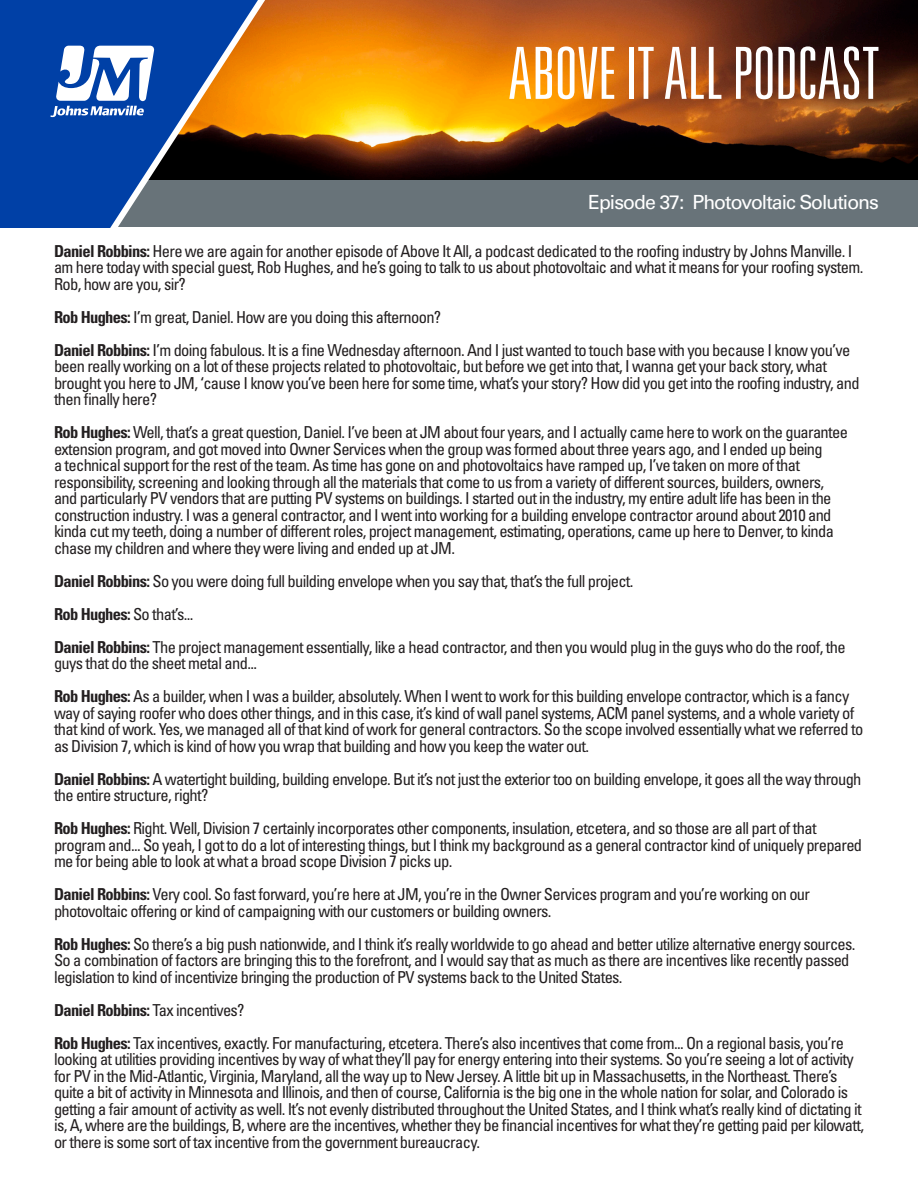
<style>
.page{position:relative;width:918px;height:1188px;background:#fff}
.page>*{position:absolute;margin:0;border:0;box-sizing:border-box;transform-origin:0 0}
.t1{font:300 ultra-condensed 72px "Univers LT Std";letter-spacing:-.005em;color:#fff}
.t2{font:19.5px "Univers LT Std";letter-spacing:-.05em;color:#fff}
.t3{font:condensed 16.5px/16.5px "Univers LT Std";letter-spacing:-.04em;color:#231f20}
.t4{font:700 condensed 16.5px "Univers LT Std";letter-spacing:-.04em;color:#231f20}
.s1{font-weight:700}
.s2{font-weight:400}
</style>
<div class="page">
<img style="left:279px;top:0;width:639px;height:180px">
<div style="left:0;top:180px;width:918px;height:47px;background:#687379"></div>
<svg style="left:0;top:0;width:279px;height:228px;background:#36507d"></svg>
<svg style="left:50px;top:46px;width:104px;height:71px"></svg>
<h1 class="t1" style="left:508px;top:36px;width:373px">ABOVE IT ALL PODCAST</h1>
<p class="t2" style="left:588px;top:191px;width:292px">Episode 37: Photovoltaic Solutions</p>
<p class="t3" style="left:54px;top:242px;width:811px"><span class="s1">Daniel Robbins:</span> Here we are again for another episode of Above It All, a podcast dedicated to the roofing industry by Johns Manville. I am here today with special guest, Rob Hughes, and he’s going to talk to us about photovoltaic and what it means for your roofing system.<br>Rob, how are you, sir?</p>
<p class="t3" style="left:54px;top:308px;width:389px"><span class="s1">Rob Hughes:</span> I’m great, Daniel. How are you doing this afternoon?</p>
<p class="t3" style="left:54px;top:341px;width:807px"><span class="s1">Daniel Robbins:</span> I’m doing fabulous. It is a fine Wednesday afternoon. And I just wanted to touch base with you because I know you’ve been really working on a lot of these projects related to photovoltaic, but before we get into that, I wanna get your back story, what brought you here to JM, ‘cause I know you’ve been here for some time, what’s your story? How did you get into the roofing industry, and then finally here?</p>
<p class="t3" style="left:54px;top:424px;width:795px"><span class="s1">Rob Hughes:</span> Well, that’s a great question, Daniel. I’ve been at JM about four years, and I actually came here to work on the guarantee extension program, and got moved into Owner Services when the group was formed about three years ago, and I ended up being<br>a technical support for the rest of the team. As time has gone on and photovoltaics have ramped up, I’ve taken on more of that responsibility, screening and looking through all the materials that come to us from a variety of different sources, builders, owners, and particularly PV vendors that are putting PV systems on buildings. I started out in the industry, my entire adult life has been in the construction industry. I was a general contractor, and I went into working for a building envelope contractor around about 2010 and kinda cut my teeth, doing a number of different roles, project management, estimating, operations, came up here to Denver, to kinda chase my children and where they were living and ended up at JM.</p>
<p class="t3" style="left:54px;top:572px;width:581px"><span class="s1">Daniel Robbins:</span> So you were doing full building envelope when you say that, that’s the full project.</p>
<p class="t3" style="left:54px;top:605px;width:141px"><span class="s1">Rob Hughes:</span> So that’s...</p>
<p class="t3" style="left:54px;top:638px;width:793px"><span class="s1">Daniel Robbins:</span> The project management essentially, like a head contractor, and then you would plug in the guys who do the roof, the guys that do the sheet metal and...</p>
<p class="t3" style="left:54px;top:688px;width:811px"><span class="s1">Rob Hughes:</span> As a builder, when I was a builder, absolutely. When I went to work for this building envelope contractor, which is a fancy way of saying roofer who does other things, and in this case, it’s kind of wall panel systems, ACM panel systems, and a whole variety of that kind of work. Yes, we managed all of that kind of work for general contractors. So the scope involved essentially what we referred to as Division 7, which is kind of how you wrap that building and how you keep the water out.</p>
<p class="t3" style="left:54px;top:770px;width:809px"><span class="s1">Daniel Robbins:</span> A watertight building, building envelope. But it’s not just the exterior too on building envelope, it goes all the way through the entire structure, right?</p>
<p class="t3" style="left:54px;top:820px;width:810px"><span class="s1">Rob Hughes:</span> Right. Well, Division 7 certainly incorporates other components, insulation, etcetera, and so those are all part of that program and... So yeah, I got to do a lot of interesting things, but I think my background as a general contractor kind of uniquely prepared me for being able to look at what a broad scope Division 7 picks up.</p>
<p class="t3" style="left:54px;top:886px;width:758px"><span class="s1">Daniel Robbins:</span> Very cool. So fast forward, you’re here at JM, you’re in the Owner Services program and you’re working on our photovoltaic offering or kind of campaigning with our customers or building owners.</p>
<p class="t3" style="left:54px;top:935px;width:803px"><span class="s1">Rob Hughes:</span> So there’s a big push nationwide, and I think it’s really worldwide to go ahead and better utilize alternative energy sources.<br>So a combination of factors are bringing this to the forefront, and I would say that as much as there are incentives like recently passed legislation to kind of incentivize bringing the production of PV systems back to the United States.</p>
<p class="t4" style="left:54px;top:1000px;width:192px">Daniel Robbins: <span class="s2">Tax incentives?</span></p>
<p class="t3" style="left:54px;top:1034px;width:812px"><span class="s1">Rob Hughes:</span> Tax incentives, exactly. For manufacturing, etcetera. There’s also incentives that come from... On a regional basis, you’re looking at utilities providing incentives by way of what they’ll pay for energy entering into their systems. So you’re seeing a lot of activity for PV in the Mid-Atlantic, Virginia, Maryland, all the way up to New Jersey. A little bit up in Massachusetts, in the Northeast. There’s quite a bit of activity in Minnesota and Illinois, and then of course, California is the big one in the whole nation for solar, and Colorado is getting a fair amount of activity as well. It’s not evenly distributed throughout the United States, and I think what’s really kind of dictating it is, A, where are the buildings, B, where are the incentives, whether they be financial incentives for what they’re getting paid per kilowatt, or there is some sort of tax incentive from the government bureaucracy.</p>
</div>
